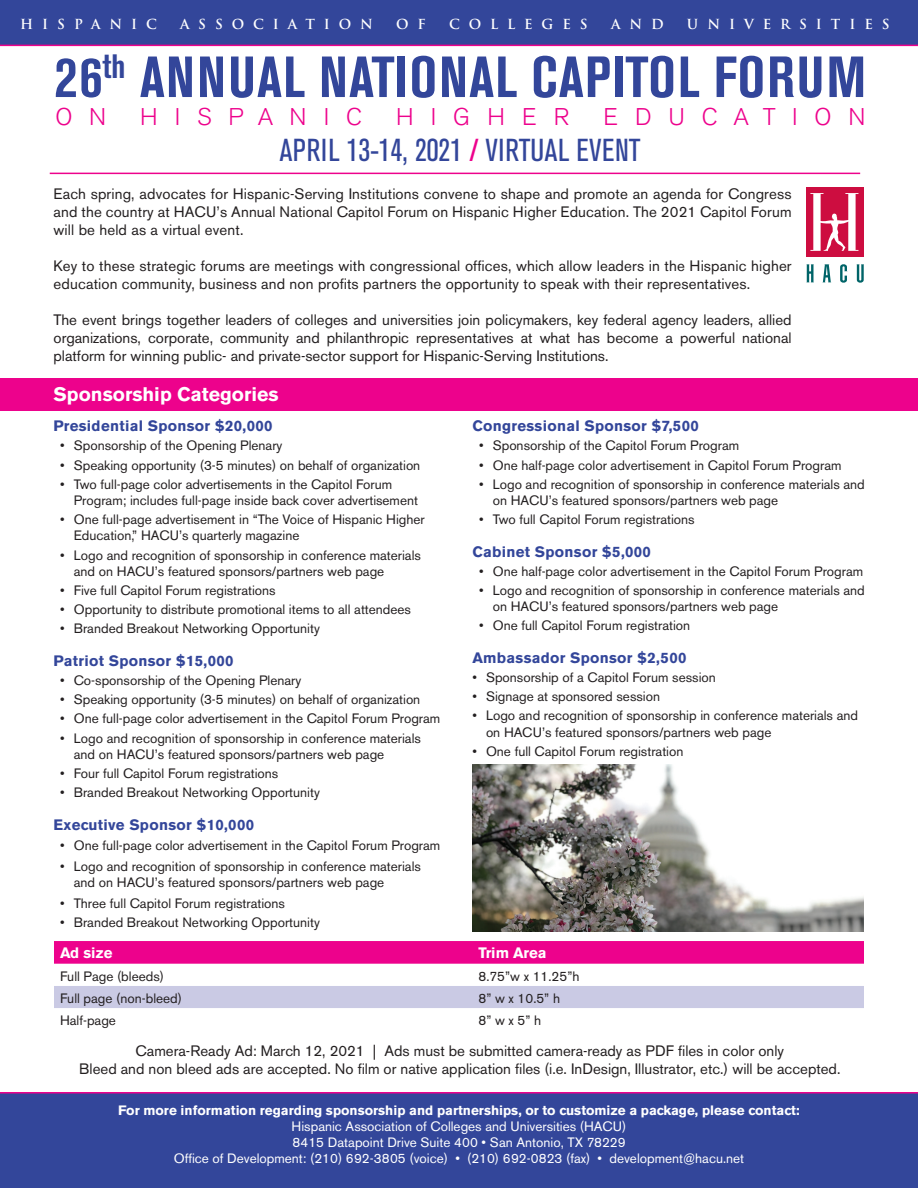
<style>
.page{position:relative;width:918px;height:1188px;background:#fff}
.page>*{position:absolute;margin:0;border:0;box-sizing:border-box;transform-origin:0 0}
.t1{font:700 condensed 57.45px "Akzidenz Grotesk BE";letter-spacing:.02em;color:#33469a}
.t2{font:condensed 31.5px "Akzidenz Grotesk BE";letter-spacing:.02em;color:#33469a}
.t3{font:300 24px "Akzidenz Grotesk BE";letter-spacing:.7em;color:#ed028c}
.t4{font:700 19.5px "Akzidenz Grotesk BE";color:#fff}
.t5{font:15px/18px "Akzidenz Grotesk BE";letter-spacing:.01em;color:#231f20;text-align:justify}
.t6{font:700 15px "Akzidenz Grotesk BE";letter-spacing:.02em;color:#33469a}
.t7{font:700 15px "Akzidenz Grotesk BE";color:#fff}
.t8{font:13.5px/16.2px "Akzidenz Grotesk BE";color:#231f20}
.t9{font:13.5px/16.2px "Akzidenz Grotesk BE";color:#fff;text-align:center}
.t10{font:700 13.5px "Akzidenz Grotesk BE";color:#fff}
.t11{font:700 13.5px "Trajan Pro";letter-spacing:.66em;color:#fff}
.s1{color:#ed028c}
</style>
<div class="page">
<img style="left:473px;top:765px;width:391px;height:166px">
<div style="left:0;top:0;width:918px;height:46px;background:#33469a"></div>
<div style="left:0;top:1092px;width:918px;height:96px;background:#33469a"></div>
<div style="left:0;top:379px;width:918px;height:32px;background:#ed028c"></div>
<svg style="left:54px;top:941px;width:810px;height:23px;background:#ed058d"></svg>
<div style="left:54px;top:986px;width:810px;height:22px;background:#cacae4"></div>
<div style="left:807px;top:187px;width:57px;height:70px;background:#cd0d40"></div>
<svg style="left:810px;top:193px;width:48px;height:58px"></svg>
<svg style="left:806px;top:264px;width:8px;height:18px"></svg>
<svg style="left:822px;top:264px;width:9px;height:18px"></svg>
<svg style="left:840px;top:264px;width:7px;height:19px"></svg>
<svg style="left:857px;top:264px;width:7px;height:19px"></svg>
<hr style="left:50px;top:173px;width:810px;height:1px;background:#ed028c">
<p class="t11" style="left:20px;top:15px;width:138px">HISPANIC</p>
<p class="t11" style="left:180px;top:15px;width:194px">ASSOCIATION</p>
<p class="t11" style="left:396px;top:15px;width:31px">O F</p>
<p class="t11" style="left:449px;top:15px;width:140px">COLLEGES</p>
<p class="t11" style="left:611px;top:15px;width:54px">AND</p>
<p class="t11" style="left:687px;top:15px;width:204px">UNIVERSITIES</p>
<h1 class="t1" style="left:55px;top:44px;width:813px">26<sup>th</sup> ANNUAL NATIONAL CAPITOL FORUM</h1>
<h3 class="t3" style="left:55px;top:103px;width:52px">O N</h3>
<h3 class="t3" style="left:140px;top:103px;width:224px">HISPANIC</h3>
<h3 class="t3" style="left:396px;top:103px;width:175px">HIGHER</h3>
<h3 class="t3" style="left:603px;top:103px;width:263px">EDUCATION</h3>
<h2 class="t2" style="left:280px;top:133px;width:362px">APRIL 13-14, 2021 <span class="s1">/</span> VIRTUAL EVENT</h2>
<p class="t5" style="left:54px;top:184px;width:740px">Each spring, advocates for Hispanic-Serving Institutions convene to shape and promote an agenda for Congress and the country at HACU’s Annual National Capitol Forum on Hispanic Higher Education. The 2021 Capitol Forum will be held as a virtual event.</p>
<p class="t5" style="left:54px;top:256px;width:740px">Key to these strategic forums are meetings with congressional offices, which allow leaders in the Hispanic higher education community, business and non profits partners the opportunity to speak with their representatives.</p>
<p class="t5" style="left:54px;top:310px;width:740px">The event brings together leaders of colleges and universities join policymakers, key federal agency leaders, allied organizations, corporate, community and philanthropic representatives at what has become a powerful national platform for winning public- and private-sector support for Hispanic-Serving Institutions.</p>
<h3 class="t4" style="left:54px;top:383px;width:227px">Sponsorship Categories</h3>
<p class="t6" style="left:54px;top:417px;width:221px">Presidential Sponsor $20,000</p>
<p class="t8" style="left:60px;top:438px;width:224px">• Sponsorship of the Opening Plenary</p>
<p class="t8" style="left:60px;top:457px;width:362px">• Speaking opportunity (3-5 minutes) on behalf of organization</p>
<p class="t8" style="left:74px;top:476px;width:346px;text-indent:-14px">• Two full-page color advertisements in the Capitol Forum<br>Program; includes full-page inside back cover advertisement</p>
<p class="t8" style="left:74px;top:511px;width:353px;text-indent:-14px">• One full-page advertisement in “The Voice of Hispanic Higher<br>Education,” HACU’s quarterly magazine</p>
<p class="t8" style="left:74px;top:547px;width:349px;text-indent:-14px">• Logo and recognition of sponsorship in conference materials and on HACU’s featured sponsors/partners web page</p>
<p class="t8" style="left:60px;top:582px;width:217px">• Five full Capitol Forum registrations</p>
<p class="t8" style="left:60px;top:601px;width:352px">• Opportunity to distribute promotional items to all attendees</p>
<p class="t8" style="left:60px;top:621px;width:261px">• Branded Breakout Networking Opportunity</p>
<p class="t6" style="left:54px;top:652px;width:182px">Patriot Sponsor $15,000</p>
<p class="t8" style="left:60px;top:672px;width:243px">• Co-sponsorship of the Opening Plenary</p>
<p class="t8" style="left:60px;top:691px;width:362px">• Speaking opportunity (3-5 minutes) on behalf of organization</p>
<p class="t8" style="left:60px;top:711px;width:382px">• One full-page color advertisement in the Capitol Forum Program</p>
<p class="t8" style="left:74px;top:730px;width:349px;text-indent:-14px">• Logo and recognition of sponsorship in conference materials and on HACU’s featured sponsors/partners web page</p>
<p class="t8" style="left:60px;top:765px;width:220px">• Four full Capitol Forum registrations</p>
<p class="t8" style="left:60px;top:784px;width:261px">• Branded Breakout Networking Opportunity</p>
<p class="t6" style="left:54px;top:816px;width:202px">Executive Sponsor $10,000</p>
<p class="t8" style="left:60px;top:837px;width:382px">• One full-page color advertisement in the Capitol Forum Program</p>
<p class="t8" style="left:74px;top:858px;width:349px;text-indent:-14px">• Logo and recognition of sponsorship in conference materials and on HACU’s featured sponsors/partners web page</p>
<p class="t8" style="left:60px;top:895px;width:226px">• Three full Capitol Forum registrations</p>
<p class="t8" style="left:60px;top:914px;width:261px">• Branded Breakout Networking Opportunity</p>
<p class="t6" style="left:472px;top:417px;width:228px">Congressional Sponsor $7,500</p>
<p class="t8" style="left:479px;top:438px;width:261px">• Sponsorship of the Capitol Forum Program</p>
<p class="t8" style="left:479px;top:457px;width:364px">• One half-page color advertisement in Capitol Forum Program</p>
<p class="t8" style="left:493px;top:476px;width:374px;text-indent:-14px">• Logo and recognition of sponsorship in conference materials and on HACU’s featured sponsors/partners web page</p>
<p class="t8" style="left:479px;top:511px;width:217px">• Two full Capitol Forum registrations</p>
<p class="t6" style="left:472px;top:543px;width:180px">Cabinet Sponsor $5,000</p>
<p class="t8" style="left:479px;top:563px;width:385px">• One half-page color advertisement in the Capitol Forum Program</p>
<p class="t8" style="left:493px;top:582px;width:374px;text-indent:-14px">• Logo and recognition of sponsorship in conference materials and on HACU’s featured sponsors/partners web page</p>
<p class="t8" style="left:479px;top:618px;width:212px">• One full Capitol Forum registration</p>
<p class="t6" style="left:472px;top:649px;width:216px">Ambassador Sponsor $2,500</p>
<p class="t8" style="left:472px;top:669px;width:245px">• Sponsorship of a Capitol Forum session</p>
<p class="t8" style="left:472px;top:688px;width:189px">• Signage at sponsored session</p>
<p class="t8" style="left:486px;top:708px;width:374px;text-indent:-14px">• Logo and recognition of sponsorship in conference materials and on HACU’s featured sponsors/partners web page</p>
<p class="t8" style="left:472px;top:743px;width:212px">• One full Capitol Forum registration</p>
<p class="t7" style="left:60px;top:944px;width:54px">Ad size</p>
<p class="t7" style="left:478px;top:944px;width:70px">Trim Area</p>
<p class="t8" style="left:60px;top:968px;width:106px">Full Page (bleeds)</p>
<p class="t8" style="left:478px;top:968px;width:102px">8.75”w x 11.25”h</p>
<p class="t8" style="left:60px;top:990px;width:124px">Full page (non-bleed)</p>
<p class="t8" style="left:478px;top:990px;width:83px">8” w x 10.5” h</p>
<p class="t8" style="left:60px;top:1012px;width:57px">Half-page</p>
<p class="t8" style="left:478px;top:1012px;width:64px">8” w x 5” h</p>
<p class="t5" style="left:79px;top:1042px;width:763px;text-align:center">Camera-Ready Ad: March 12, 2021 | Ads must be submitted camera-ready as PDF files in color only<br>Bleed and non bleed ads are accepted. No film or native application files (i.e. InDesign, Illustrator, etc.) will be accepted.</p>
<p class="t10" style="left:118px;top:1102px;width:683px">For more information regarding sponsorship and partnerships, or to customize a package, please contact:</p>
<p class="t9" style="left:174px;top:1118px;width:572px">Hispanic Association of Colleges and Universities (HACU)<br>8415 Datapoint Drive Suite 400 • San Antonio, TX 78229<br>Office of Development: (210) 692-3805 (voice) • (210) 692-0823 (fax) • development@hacu.net</p>
</div>
